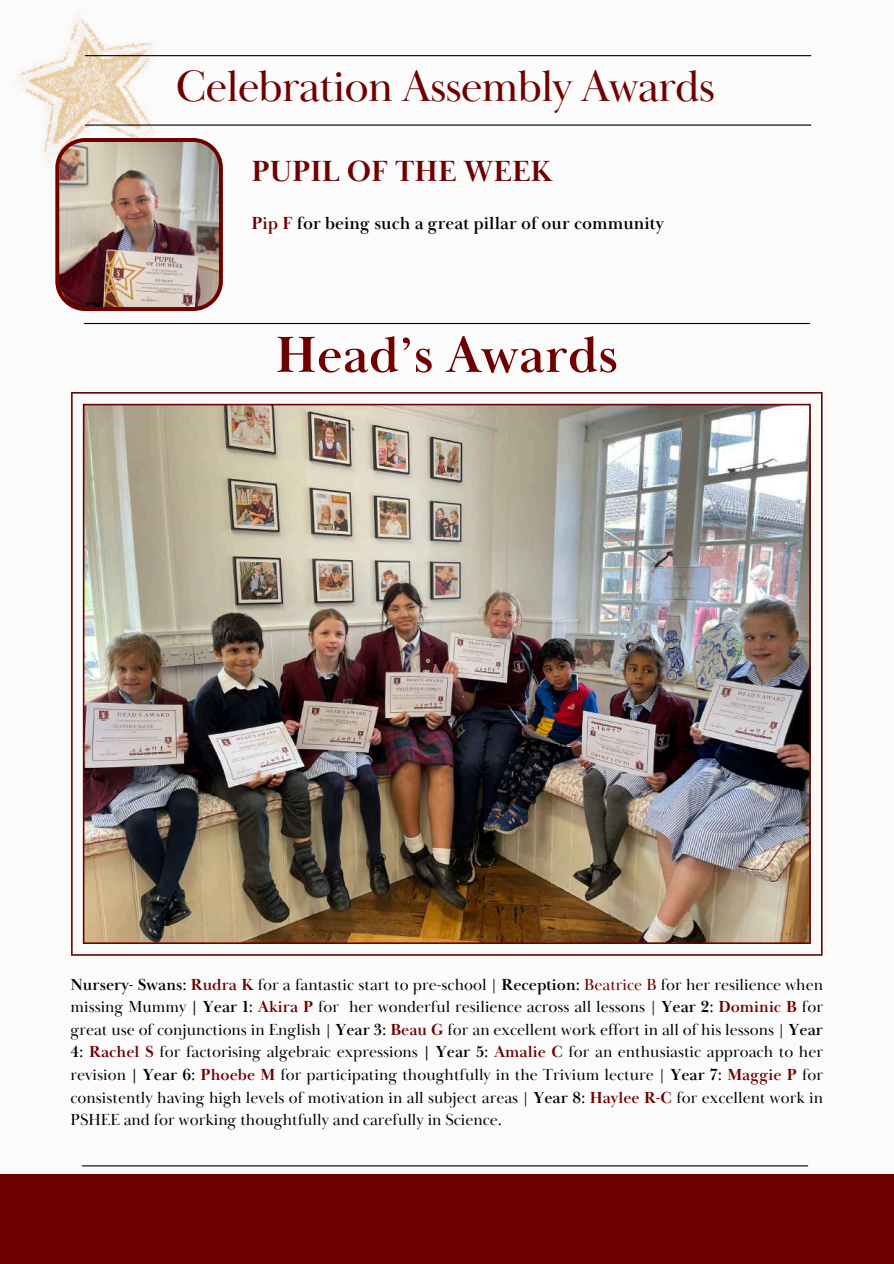
<style>
.page{position:relative;width:894px;height:1264px;background:#fff}
.page>*{position:absolute;margin:0;border:0;box-sizing:border-box;transform-origin:0 0}
.t1{font:700 52.5px "Baskerville Display PT";color:#6e0000}
.t2{font:45px "Baskerville Display PT";letter-spacing:-.025em;color:#6e0000}
.t3{font:700 30px "Baskerville Display PT";color:#6e0000}
.t4{font:700 18px "Baskerville Display PT";color:#010101}
.t5{font:16.5px/22.5px "Baskerville Display PT";color:#010101;text-align:justify}
.s1{color:#6e0000}
.s2{font-weight:700}
.s3{font-weight:700;color:#6e0000}
</style>
<div class="page">
<div style="left:0;top:0;width:893px;height:1263px;background:#fbfbfb"></div>
<img style="left:18px;top:12px;width:162px;height:151px">
<hr style="left:85px;top:55px;width:725px;height:1px;background:#000">
<hr style="left:82px;top:1165px;width:725px;height:1px;background:#000">
<hr style="left:85px;top:124px;width:725px;height:2px;background:#000">
<div style="left:0;top:1174px;width:893px;height:89px;background:#6e0000"></div>
<hr style="left:84px;top:323px;width:725px;height:1px;background:#000">
<img style="left:71px;top:392px;width:751px;height:563px">
<img style="left:55px;top:138px;width:168px;height:173px">
<h2 class="t2" style="left:176px;top:58px;width:540px">Celebration Assembly Awards</h2>
<h3 class="t3" style="left:251px;top:152px;width:302px">PUPIL OF THE WEEK</h3>
<p class="t4" style="left:251px;top:212px;width:414px"><span class="s1">Pip F</span> for being such a great pillar of our community</p>
<h1 class="t1" style="left:275px;top:323px;width:344px">Head’s Awards</h1>
<p class="t5" style="left:70px;top:973px;width:753px"><span class="s2">Nursery- Swans:</span> <span class="s3">Rudra K</span> for a fantastic start to pre-school | <span class="s2">Reception:</span> <span class="s1">Beatrice B</span> for her resilience when missing Mummy <span class="s2">| Year 1:</span> <span class="s3">Akira P</span> for her wonderful resilience across all lessons | <span class="s2">Year 2:</span> <span class="s3">Dominic B</span> for great use of conjunctions in English | <span class="s2">Year 3:</span> <span class="s3">Beau G</span> for an excellent work effort in all of his lessons | <span class="s2">Year 4:</span> <span class="s3">Rachel S</span> for factorising algebraic expressions <span class="s2">| Year 5:</span> <span class="s3">Amalie C</span> for an enthusiastic approach to her revision <span class="s2">| Year 6:</span> <span class="s3">Phoebe M</span> for participating thoughtfully in the Trivium lecture | <span class="s2">Year 7:</span> <span class="s3">Maggie P</span> for consistently having high levels of motivation in all subject areas | <span class="s2">Year 8:</span> <span class="s3">Haylee R-C</span> for excellent work in PSHEE and for working thoughtfully and carefully in Science.</p>
</div>
